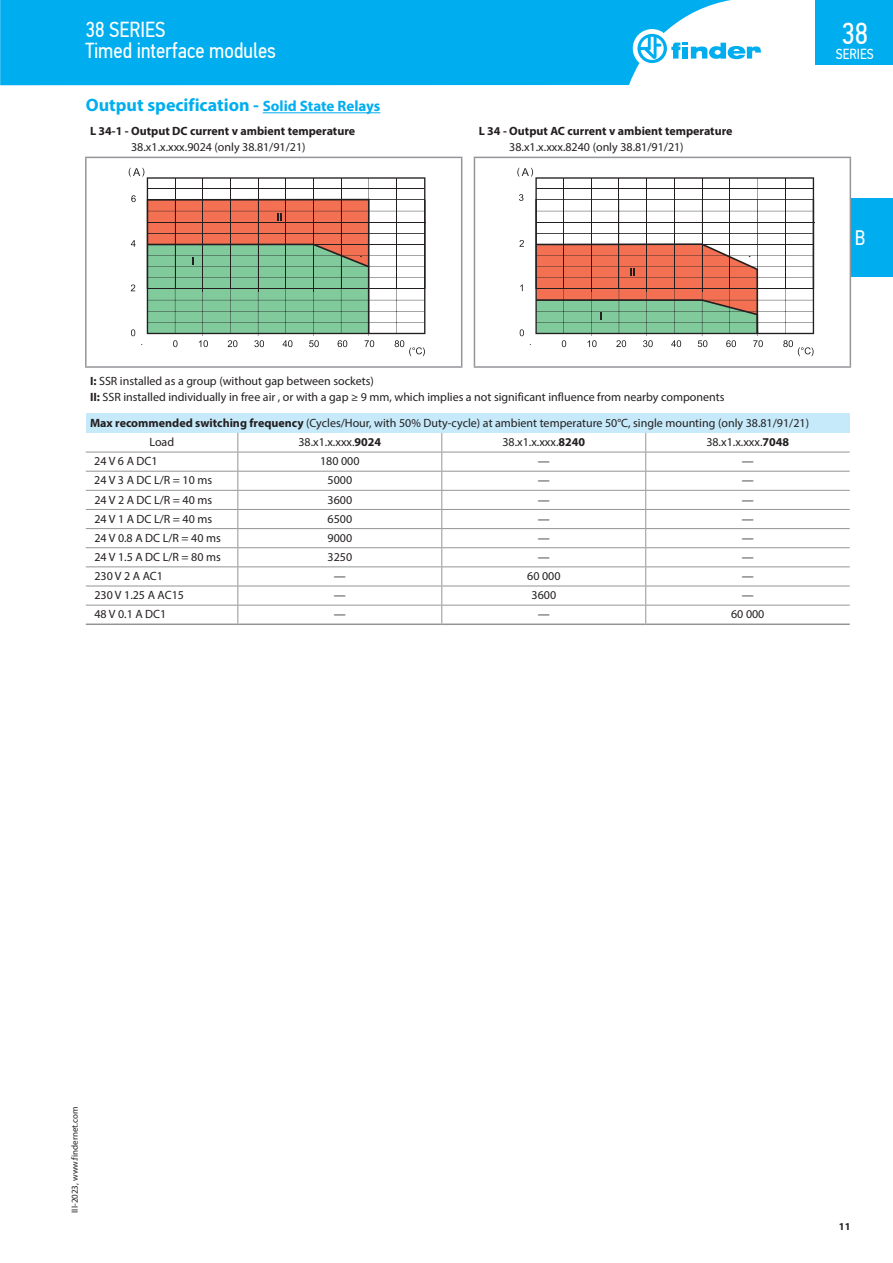
<style>
.page{position:relative;width:893px;height:1263px;background:#fff}
.page>*{position:absolute;margin:0;border:0;box-sizing:border-box;transform-origin:0 0}
.t1{font:30.3px "PF Din Text Cond Pro";color:#fff}
.t2{font:21.75px/21px "PF Din Text Cond Pro";color:#fff}
.t3{font:21px "PF Din Text Cond Pro";color:#fff}
.t4{font:700 18px "Myriad Pro";color:#00aeef}
.t5{font:14.55px "PF Din Text Cond Pro";color:#fff}
.t6{font:12px/16.2px "Myriad Pro";color:#231f20}
.t7{font:700 12px "Myriad Pro";color:#231f20}
.t8{font:700 10.5px "Myriad Pro";color:#231f20}
.t9{font:9px "Myriad Pro";color:#231f20}
.s1{font-size:15px}
.s2{font-weight:700}
</style>
<div class="page">
<div style="left:850px;top:198px;width:43px;height:78px;background:#00aeef"></div>
<hr style="left:85px;top:157px;width:377px;height:1px;background:#939598">
<hr style="left:85px;top:158px;width:2px;height:208px;background:#939598">
<hr style="left:461px;top:158px;width:1px;height:208px;background:#939598">
<hr style="left:85px;top:366px;width:377px;height:2px;background:#939598">
<hr style="left:474px;top:157px;width:377px;height:1px;background:#939598">
<hr style="left:474px;top:158px;width:1px;height:208px;background:#939598">
<hr style="left:850px;top:158px;width:1px;height:208px;background:#939598">
<hr style="left:474px;top:366px;width:377px;height:2px;background:#939598">
<hr style="left:263px;top:112px;width:117px;height:1px;background:#00aeef">
<hr style="left:148px;top:222px;width:278px;height:1px;background:#231f20">
<svg style="left:129px;top:168px;width:296px;height:188px"></svg>
<svg style="left:517px;top:168px;width:297px;height:188px"></svg>
<div style="left:86px;top:414px;width:764px;height:19px;background:#c6eafa"></div>
<hr style="left:86px;top:452px;width:152px;height:1px;background:#939598">
<hr style="left:238px;top:452px;width:204px;height:1px;background:#939598">
<hr style="left:442px;top:452px;width:204px;height:1px;background:#939598">
<hr style="left:646px;top:452px;width:204px;height:1px;background:#939598">
<hr style="left:86px;top:471px;width:152px;height:1px;background:#939598">
<hr style="left:238px;top:471px;width:204px;height:1px;background:#939598">
<hr style="left:442px;top:471px;width:204px;height:1px;background:#939598">
<hr style="left:646px;top:471px;width:204px;height:1px;background:#939598">
<hr style="left:86px;top:490px;width:152px;height:1px;background:#939598">
<hr style="left:238px;top:490px;width:204px;height:1px;background:#939598">
<hr style="left:442px;top:490px;width:204px;height:1px;background:#939598">
<hr style="left:646px;top:490px;width:204px;height:1px;background:#939598">
<hr style="left:86px;top:509px;width:152px;height:1px;background:#939598">
<hr style="left:238px;top:509px;width:204px;height:1px;background:#939598">
<hr style="left:442px;top:509px;width:204px;height:1px;background:#939598">
<hr style="left:646px;top:509px;width:204px;height:1px;background:#939598">
<hr style="left:86px;top:528px;width:152px;height:1px;background:#939598">
<hr style="left:238px;top:528px;width:204px;height:1px;background:#939598">
<hr style="left:442px;top:528px;width:204px;height:1px;background:#939598">
<hr style="left:646px;top:528px;width:204px;height:1px;background:#939598">
<hr style="left:86px;top:547px;width:152px;height:1px;background:#939598">
<hr style="left:238px;top:547px;width:204px;height:1px;background:#939598">
<hr style="left:442px;top:547px;width:204px;height:1px;background:#939598">
<hr style="left:646px;top:547px;width:204px;height:1px;background:#939598">
<hr style="left:86px;top:566px;width:152px;height:1px;background:#939598">
<hr style="left:238px;top:566px;width:204px;height:1px;background:#939598">
<hr style="left:442px;top:566px;width:204px;height:1px;background:#939598">
<hr style="left:646px;top:566px;width:204px;height:1px;background:#939598">
<hr style="left:86px;top:586px;width:152px;height:1px;background:#939598">
<hr style="left:238px;top:586px;width:204px;height:1px;background:#939598">
<hr style="left:442px;top:586px;width:204px;height:1px;background:#939598">
<hr style="left:646px;top:586px;width:204px;height:1px;background:#939598">
<hr style="left:86px;top:605px;width:152px;height:1px;background:#939598">
<hr style="left:238px;top:605px;width:204px;height:1px;background:#939598">
<svg style="left:237px;top:433px;width:1px;height:190px"></svg>
<hr style="left:442px;top:605px;width:204px;height:1px;background:#939598">
<svg style="left:441px;top:433px;width:1px;height:190px"></svg>
<hr style="left:646px;top:605px;width:204px;height:1px;background:#939598">
<svg style="left:645px;top:433px;width:1px;height:190px"></svg>
<hr style="left:86px;top:623px;width:152px;height:2px;background:#939598">
<hr style="left:238px;top:623px;width:204px;height:2px;background:#939598">
<hr style="left:442px;top:623px;width:204px;height:2px;background:#939598">
<hr style="left:646px;top:623px;width:204px;height:2px;background:#939598">
<svg style="left:0;top:0;width:837px;height:85px;fill:#00aeef"></svg>
<div style="left:633px;top:29px;width:38px;height:39px;background:#fff;border-radius:50%"></div>
<svg style="left:637px;top:34px;width:125px;height:29px"></svg>
<div style="left:816px;top:0;width:77px;height:64px;background:#00aeef"></div>
<h2 class="t2" style="left:85px;top:19px;width:192px">38 SERIES<br>Timed interface modules</h2>
<h3 class="t4" style="left:86px;top:93px;width:296px">Output specification - <span class="s1">Solid State Relays</span></h3>
<p class="t7" style="left:90px;top:123px;width:267px">L 34-1 - Output DC current v ambient temperature</p>
<p class="t6" style="left:131px;top:139px;width:176px">38.x1.x.xxx.9024 (only 38.81/91/21)</p>
<p class="t7" style="left:479px;top:123px;width:255px">L 34 - Output AC current v ambient temperature</p>
<p class="t6" style="left:509px;top:139px;width:176px">38.x1.x.xxx.8240 (only 38.81/91/21)</p>
<h1 class="t1" style="left:841px;top:16px;width:28px">38</h1>
<p class="t5" style="left:836px;top:45px;width:39px">SERIES</p>
<h3 class="t3" style="left:855px;top:225px;width:12px">B</h3>
<p class="t6" style="left:90px;top:372px;width:636px"><span class="s2">I:</span> SSR installed as a group (without gap between sockets)<br><span class="s2">II:</span> SSR installed individually in free air , or with a gap ≥ 9 mm, which implies a not significant influence from nearby components</p>
<p class="t6" style="left:150px;top:413px;width:661px;line-height:19.2px;text-indent:-59px"><span class="s2">Max recommended switching frequency</span> (Cycles/Hour, with 50% Duty-cycle) at ambient temperature 50°C, single mounting (only 38.81/91/21)<br>Load</p>
<p class="t6" style="left:298px;top:434px;width:84px">38.x1.x.xxx.<span class="s2">9024</span></p>
<p class="t6" style="left:502px;top:434px;width:84px">38.x1.x.xxx.<span class="s2">8240</span></p>
<p class="t6" style="left:706px;top:434px;width:84px">38.x1.x.xxx.<span class="s2">7048</span></p>
<p class="t6" style="left:94px;top:453px;width:65px">24 V 6 A DC1</p>
<p class="t6" style="left:320px;top:453px;width:41px">180 000</p>
<p class="t6" style="left:538px;top:453px;width:13px">—</p>
<p class="t6" style="left:742px;top:453px;width:13px">—</p>
<p class="t6" style="left:94px;top:472px;width:119px">24 V 3 A DC L/R = 10 ms</p>
<p class="t6" style="left:328px;top:472px;width:26px">5000</p>
<p class="t6" style="left:538px;top:472px;width:13px">—</p>
<p class="t6" style="left:742px;top:472px;width:13px">—</p>
<p class="t6" style="left:94px;top:491px;width:119px">24 V 2 A DC L/R = 40 ms</p>
<p class="t6" style="left:328px;top:491px;width:26px">3600</p>
<p class="t6" style="left:538px;top:491px;width:13px">—</p>
<p class="t6" style="left:742px;top:491px;width:13px">—</p>
<p class="t6" style="left:94px;top:510px;width:119px">24 V 1 A DC L/R = 40 ms</p>
<p class="t6" style="left:328px;top:510px;width:26px">6500</p>
<p class="t6" style="left:538px;top:510px;width:13px">—</p>
<p class="t6" style="left:742px;top:510px;width:13px">—</p>
<p class="t6" style="left:94px;top:529px;width:128px">24 V 0.8 A DC L/R = 40 ms</p>
<p class="t6" style="left:328px;top:529px;width:26px">9000</p>
<p class="t6" style="left:538px;top:529px;width:13px">—</p>
<p class="t6" style="left:742px;top:529px;width:13px">—</p>
<p class="t6" style="left:94px;top:549px;width:128px">24 V 1.5 A DC L/R = 80 ms</p>
<p class="t6" style="left:328px;top:549px;width:26px">3250</p>
<p class="t6" style="left:538px;top:549px;width:13px">—</p>
<p class="t6" style="left:742px;top:549px;width:13px">—</p>
<p class="t6" style="left:94px;top:568px;width:70px">230 V 2 A AC1</p>
<p class="t6" style="left:334px;top:568px;width:13px">—</p>
<p class="t6" style="left:527px;top:568px;width:35px">60 000</p>
<p class="t6" style="left:742px;top:568px;width:13px">—</p>
<p class="t6" style="left:94px;top:587px;width:91px">230 V 1.25 A AC15</p>
<p class="t6" style="left:334px;top:587px;width:13px">—</p>
<p class="t6" style="left:531px;top:587px;width:26px">3600</p>
<p class="t6" style="left:742px;top:587px;width:13px">—</p>
<p class="t6" style="left:94px;top:606px;width:74px">48 V 0.1 A DC1</p>
<p class="t6" style="left:334px;top:606px;width:13px">—</p>
<p class="t6" style="left:538px;top:606px;width:13px">—</p>
<p class="t6" style="left:731px;top:606px;width:35px">60 000</p>
<p class="t9" style="left:69px;top:1213px;width:108px;rotate:-90deg">III-2023, www.findernet.com</p>
<p class="t8" style="left:839px;top:1219px;width:13px">11</p>
</div>
